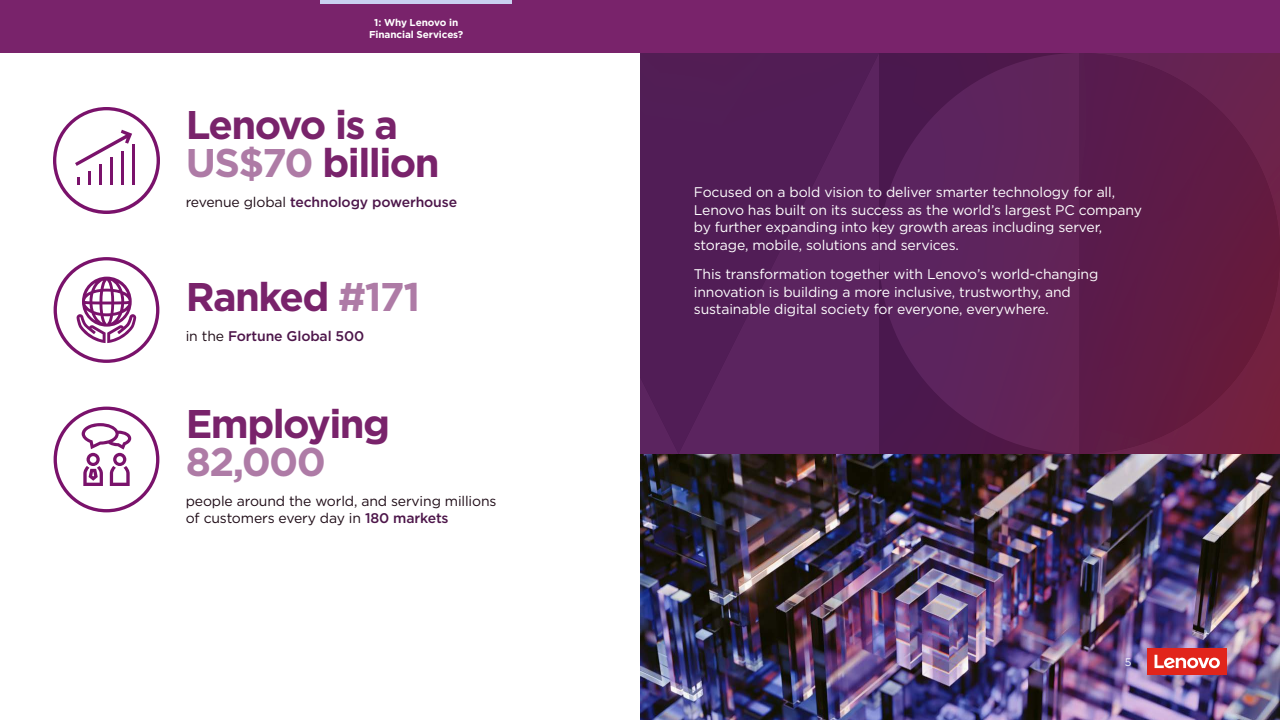
<style>
.page{position:relative;width:1280px;height:720px;background:#fff}
.page>*{position:absolute;margin:0;border:0;box-sizing:border-box;transform-origin:0 0}
.t1{font:700 40px/38.2px "Gotham";letter-spacing:-.04em;color:#79236b}
.t2{font:700 40px "Gotham";color:#ae7ba6}
.t3{font:14px/17.5px "Gotham";letter-spacing:-.01em;color:#fff}
.t4{font:14px/17.5px "Gotham";letter-spacing:-.01em;color:#1f0c17}
.t5{font:500 14px "Gotham";letter-spacing:-.01em;color:#4d164a}
.t6{font:10.9px "Gotham";color:#fff}
.t7{font:700 10px/12.5px "Gotham";letter-spacing:-.01em;color:#fff;text-align:center}
.s1{color:#ae7ba6}
.s2{font-weight:400;color:#1f0c17}
.s3{font-weight:500;color:#4d164a}
</style>
<div class="page">
<img style="left:640px;top:454px;width:640px;height:265px">
<svg style="left:640px;top:53px;width:239px;height:401px;background:#552059"></svg>
<svg style="left:879px;top:53px;width:200px;height:401px;background:#592057"></svg>
<svg style="left:1079px;top:53px;width:201px;height:401px;background:#611c45"></svg>
<svg style="left:54px;top:257px;width:105px;height:106px"></svg>
<svg style="left:54px;top:407px;width:105px;height:105px"></svg>
<svg style="left:53px;top:107px;width:107px;height:107px"></svg>
<div style="left:0;top:0;width:1280px;height:53px;background:#79236b"></div>
<hr style="left:320px;top:0;width:192px;height:4px;background:#c9d0f0">
<div style="left:1147px;top:649px;width:80px;height:26px;background:#e1251b"></div>
<svg style="left:1155px;top:655px;width:65px;height:13px"></svg>
<p class="t7" style="left:369px;top:16px;width:96px">1: Why Lenovo in<br>Financial Services?</p>
<h1 class="t1" style="left:186px;top:105px;width:256px">Lenovo is a<br><span class="s1">US$70</span> billion</h1>
<p class="t5" style="left:186px;top:193px;width:273px"><span class="s2">revenue global</span> technology powerhouse</p>
<h1 class="t1" style="left:186px;top:278px;width:236px">Ranked <span class="s1">#171</span></h1>
<p class="t5" style="left:186px;top:327px;width:180px"><span class="s2">in the</span> Fortune Global 500</p>
<h1 class="t1" style="left:186px;top:404px;width:206px">Employing</h1>
<h1 class="t2" style="left:186px;top:436px;width:142px">82,000</h1>
<p class="t4" style="left:186px;top:492px;width:312px">people around the world, and serving millions of customers every day in <span class="s3">180 markets</span></p>
<p class="t3" style="left:694px;top:183px;width:450px">Focused on a bold vision to deliver smarter technology for all, Lenovo has built on its success as the world’s largest PC company by further expanding into key growth areas including server, storage, mobile, solutions and services.</p>
<p class="t3" style="left:694px;top:265px;width:406px">This transformation together with Lenovo’s world-changing innovation is building a more inclusive, trustworthy, and</p>
<p class="t3" style="left:694px;top:300px;width:357px">sustainable digital society for everyone, everywhere.</p>
<p class="t6" style="left:1125px;top:656px;width:8px">5</p>
</div>
